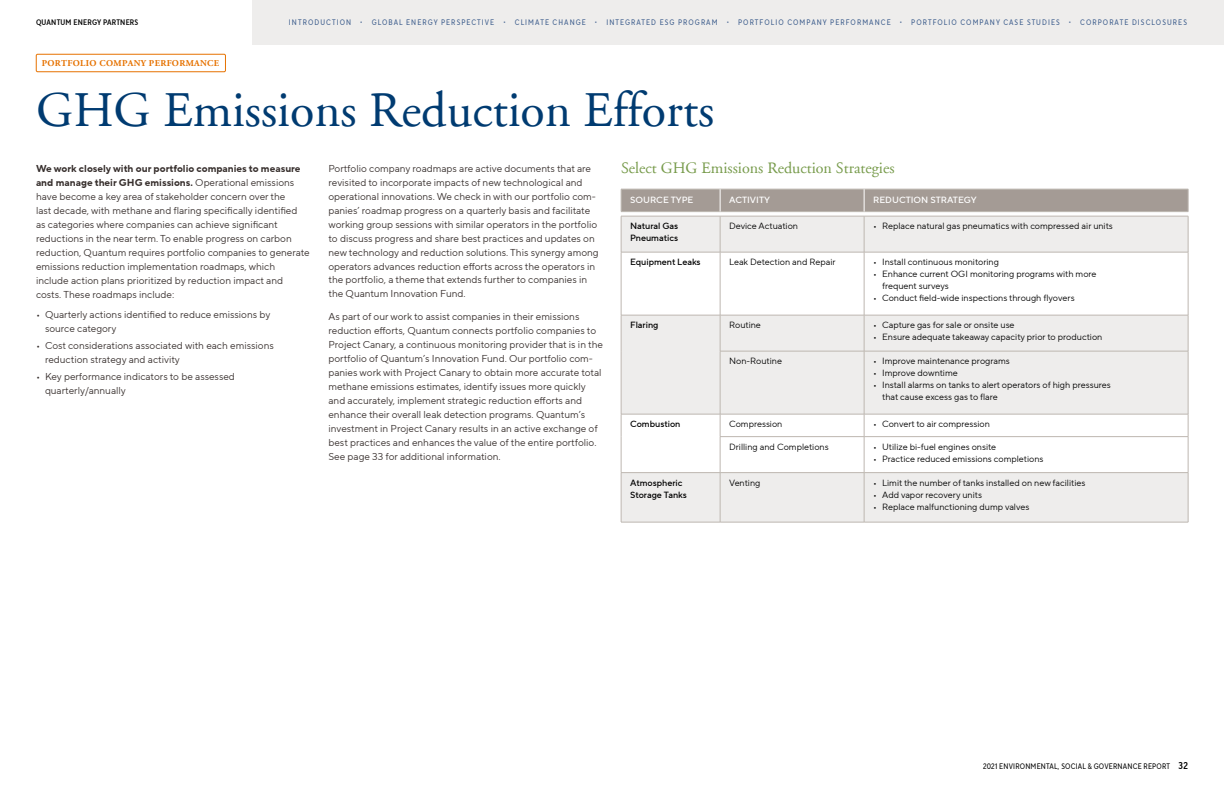
<style>
.page{position:relative;width:1224px;height:792px;background:#fff}
.page>*{position:absolute;margin:0;border:0;box-sizing:border-box;transform-origin:0 0}
.t1{font:50px "Adobe Garamond";color:#003b71}
.t2{font:16px "Adobe Garamond";color:#779b4b}
.t3{font:10px/14px "TT Norms Pro";color:#372f2d}
.t4{font:9px/12px "TT Norms Pro";color:#000}
.t5{font:500 9px/12px "TT Norms Pro";color:#000}
.t6{font:500 9px "TT Norms Pro";color:#fff}
.t7{font:700 9px "Adobe Garamond";letter-spacing:.04em;color:#e67200}
.t8{font:8px "TT Norms Pro Cond";letter-spacing:.135em;color:#3e5e8d}
.t9{font:8px "TT Norms Pro Cond";letter-spacing:.025em;color:#000}
.t10{font:8px "TT Norms Pro Cond Dm Bd";letter-spacing:.025em;color:#000}
.s1{font-weight:700}
.s2{font-family:"TT Norms Pro Cond Dm Bd";font-size:10px}
</style>
<div class="page">
<div style="left:252px;top:0;width:972px;height:45px;background:#eeedec"></div>
<div style="left:36px;top:54px;width:190px;height:18px;border:1px solid #e67200"></div>
<svg style="left:622px;top:217px;width:566px;height:305px;fill:#eeedec"></svg>
<hr style="left:621px;top:216px;width:99px;height:1px;background:#bdb7b0">
<hr style="left:621px;top:216px;width:1px;height:36px;background:#bdb7b0">
<hr style="left:720px;top:216px;width:144px;height:1px;background:#bdb7b0">
<hr style="left:720px;top:216px;width:1px;height:36px;background:#bdb7b0">
<hr style="left:864px;top:216px;width:324px;height:1px;background:#bdb7b0">
<hr style="left:864px;top:216px;width:1px;height:36px;background:#bdb7b0">
<hr style="left:1188px;top:216px;width:1px;height:36px;background:#bdb7b0">
<hr style="left:621px;top:252px;width:99px;height:1px;background:#bdb7b0">
<hr style="left:621px;top:252px;width:1px;height:63px;background:#bdb7b0">
<hr style="left:720px;top:252px;width:144px;height:1px;background:#bdb7b0">
<hr style="left:720px;top:252px;width:1px;height:63px;background:#bdb7b0">
<hr style="left:864px;top:252px;width:324px;height:1px;background:#bdb7b0">
<hr style="left:864px;top:252px;width:1px;height:63px;background:#bdb7b0">
<hr style="left:1188px;top:252px;width:1px;height:63px;background:#bdb7b0">
<hr style="left:621px;top:315px;width:99px;height:1px;background:#bdb7b0">
<hr style="left:621px;top:315px;width:1px;height:36px;background:#bdb7b0">
<hr style="left:720px;top:315px;width:144px;height:1px;background:#bdb7b0">
<hr style="left:720px;top:315px;width:1px;height:36px;background:#bdb7b0">
<hr style="left:864px;top:315px;width:324px;height:1px;background:#bdb7b0">
<hr style="left:864px;top:315px;width:1px;height:36px;background:#bdb7b0">
<hr style="left:1188px;top:315px;width:1px;height:36px;background:#bdb7b0">
<hr style="left:621px;top:351px;width:1px;height:63px;background:#bdb7b0">
<hr style="left:720px;top:351px;width:144px;height:1px;background:#bdb7b0">
<hr style="left:720px;top:351px;width:1px;height:63px;background:#bdb7b0">
<hr style="left:864px;top:351px;width:324px;height:1px;background:#bdb7b0">
<hr style="left:864px;top:351px;width:1px;height:63px;background:#bdb7b0">
<hr style="left:1188px;top:351px;width:1px;height:63px;background:#bdb7b0">
<hr style="left:621px;top:414px;width:99px;height:1px;background:#bdb7b0">
<svg style="left:621px;top:414px;width:1px;height:23px"></svg>
<hr style="left:720px;top:414px;width:144px;height:1px;background:#bdb7b0">
<svg style="left:720px;top:414px;width:1px;height:22px"></svg>
<hr style="left:864px;top:414px;width:324px;height:1px;background:#bdb7b0">
<svg style="left:864px;top:414px;width:1px;height:22px"></svg>
<svg style="left:1188px;top:414px;width:1px;height:22px"></svg>
<hr style="left:621px;top:437px;width:1px;height:35px;background:#bdb7b0">
<hr style="left:720px;top:436px;width:144px;height:1px;background:#bdb7b0">
<hr style="left:720px;top:437px;width:1px;height:35px;background:#bdb7b0">
<hr style="left:864px;top:436px;width:324px;height:1px;background:#bdb7b0">
<hr style="left:864px;top:437px;width:1px;height:35px;background:#bdb7b0">
<hr style="left:1188px;top:437px;width:1px;height:35px;background:#bdb7b0">
<hr style="left:621px;top:472px;width:99px;height:1px;background:#bdb7b0">
<hr style="left:621px;top:473px;width:1px;height:49px;background:#bdb7b0">
<hr style="left:720px;top:472px;width:144px;height:1px;background:#bdb7b0">
<hr style="left:720px;top:473px;width:1px;height:49px;background:#bdb7b0">
<hr style="left:864px;top:472px;width:324px;height:1px;background:#bdb7b0">
<hr style="left:864px;top:473px;width:1px;height:49px;background:#bdb7b0">
<hr style="left:1188px;top:473px;width:1px;height:49px;background:#bdb7b0">
<hr style="left:621px;top:522px;width:99px;height:1px;background:#bdb7b0">
<hr style="left:720px;top:522px;width:144px;height:1px;background:#bdb7b0">
<hr style="left:864px;top:522px;width:324px;height:1px;background:#bdb7b0">
<svg style="left:621px;top:189px;width:568px;height:23px;background:#a69d97"></svg>
<p class="t10" style="left:36px;top:17px;width:104px">QUANTUM ENERGY PARTNERS</p>
<p class="t8" style="left:289px;top:17px;width:900px">INTRODUCTION • GLOBAL ENERGY PERSPECTIVE • CLIMATE CHANGE • INTEGRATED ESG PROGRAM • PORTFOLIO COMPANY PERFORMANCE • PORTFOLIO COMPANY CASE STUDIES • CORPORATE DISCLOSURES</p>
<p class="t7" style="left:42px;top:58px;width:179px">PORTFOLIO COMPANY PERFORMANCE</p>
<h1 class="t1" style="left:36px;top:83px;width:680px">GHG Emissions Reduction Efforts</h1>
<p class="t3" style="left:36px;top:161px;width:275px"><span class="s1">We work closely with our portfolio companies to measure and manage their GHG emissions.</span> Operational emissions have become a key area of stakeholder concern over the<br>last decade, with methane and flaring specifically identified<br>as categories where companies can achieve significant reductions in the near term. To enable progress on carbon reduction, Quantum requires portfolio companies to generate emissions reduction implementation roadmaps, which include action plans prioritized by reduction impact and costs. These roadmaps include:</p>
<p class="t3" style="left:45px;top:307px;width:227px;text-indent:-9px">• Quarterly actions identified to reduce emissions by source category</p>
<p class="t3" style="left:45px;top:338px;width:230px;text-indent:-9px">• Cost considerations associated with each emissions reduction strategy and activity</p>
<p class="t3" style="left:45px;top:369px;width:191px;text-indent:-9px">• Key performance indicators to be assessed quarterly/annually</p>
<p class="t3" style="left:328px;top:161px;width:272px">Portfolio company roadmaps are active documents that are revisited to incorporate impacts of new technological and operational innovations. We check in with our portfolio com&shy;panies’ roadmap progress on a quarterly basis and facilitate working group sessions with similar operators in the portfolio to discuss progress and share best practices and updates on new technology and reduction solutions. This synergy among operators advances reduction efforts across the operators in the portfolio, a theme that extends further to companies in the Quantum Innovation Fund.</p>
<p class="t3" style="left:328px;top:310px;width:276px">As part of our work to assist companies in their emissions reduction efforts, Quantum connects portfolio companies to Project Canary, a continuous monitoring provider that is in the portfolio of Quantum’s Innovation Fund. Our portfolio com&shy;panies work with Project Canary to obtain more accurate total methane emissions estimates, identify issues more quickly and accurately, implement strategic reduction efforts and enhance their overall leak detection programs. Quantum’s investment in Project Canary results in an active exchange of best practices and enhances the value of the entire portfolio.<br>See page 33 for additional information.</p>
<h2 class="t2" style="left:621px;top:160px;width:275px">Select GHG Emissions Reduction Strategies</h2>
<p class="t6" style="left:630px;top:194px;width:65px">SOURCE TYPE</p>
<p class="t6" style="left:729px;top:194px;width:42px">ACTIVITY</p>
<p class="t6" style="left:873px;top:194px;width:105px">REDUCTION STRATEGY</p>
<p class="t5" style="left:630px;top:220px;width:50px">Natural Gas<br>Pneumatics</p>
<p class="t4" style="left:729px;top:220px;width:70px">Device Actuation</p>
<p class="t4" style="left:873px;top:220px;width:241px">• Replace natural gas pneumatics with compressed air units</p>
<p class="t5" style="left:630px;top:256px;width:72px">Equipment Leaks</p>
<p class="t4" style="left:729px;top:256px;width:108px">Leak Detection and Repair</p>
<p class="t4" style="left:873px;top:256px;width:127px">• Install continuous monitoring</p>
<p class="t4" style="left:882px;top:268px;width:216px;text-indent:-9px">• Enhance current OGI monitoring programs with more frequent surveys</p>
<p class="t4" style="left:873px;top:292px;width:203px">• Conduct field-wide inspections through flyovers</p>
<p class="t5" style="left:630px;top:319px;width:30px">Flaring</p>
<p class="t4" style="left:729px;top:319px;width:33px">Routine</p>
<p class="t4" style="left:873px;top:319px;width:143px">• Capture gas for sale or onsite use</p>
<p class="t4" style="left:873px;top:331px;width:231px">• Ensure adequate takeaway capacity prior to production</p>
<p class="t4" style="left:729px;top:355px;width:54px">Non-Routine</p>
<p class="t4" style="left:873px;top:355px;width:138px">• Improve maintenance programs</p>
<p class="t4" style="left:873px;top:367px;width:86px">• Improve downtime</p>
<p class="t4" style="left:882px;top:379px;width:230px;text-indent:-9px">• Install alarms on tanks to alert operators of high pressures that cause excess gas to flare</p>
<p class="t5" style="left:630px;top:418px;width:52px">Combustion</p>
<p class="t4" style="left:729px;top:418px;width:55px">Compression</p>
<p class="t4" style="left:873px;top:418px;width:118px">• Convert to air compression</p>
<p class="t4" style="left:729px;top:440px;width:101px">Drilling and Completions</p>
<p class="t4" style="left:873px;top:440px;width:125px">• Utilize bi-fuel engines onsite</p>
<p class="t4" style="left:873px;top:452px;width:172px">• Practice reduced emissions completions</p>
<p class="t5" style="left:630px;top:476px;width:58px">Atmospheric<br>Storage Tanks</p>
<p class="t4" style="left:729px;top:476px;width:33px">Venting</p>
<p class="t4" style="left:873px;top:476px;width:214px">• Limit the number of tanks installed on new facilities</p>
<p class="t4" style="left:873px;top:488px;width:110px">• Add vapor recovery units</p>
<p class="t4" style="left:873px;top:500px;width:158px">• Replace malfunctioning dump valves</p>
<p class="t9" style="left:983px;top:760px;width:206px">2021 ENVIRONMENTAL, SOCIAL &amp; GOVERNANCE REPORT <span class="s2">32</span></p>
</div>
